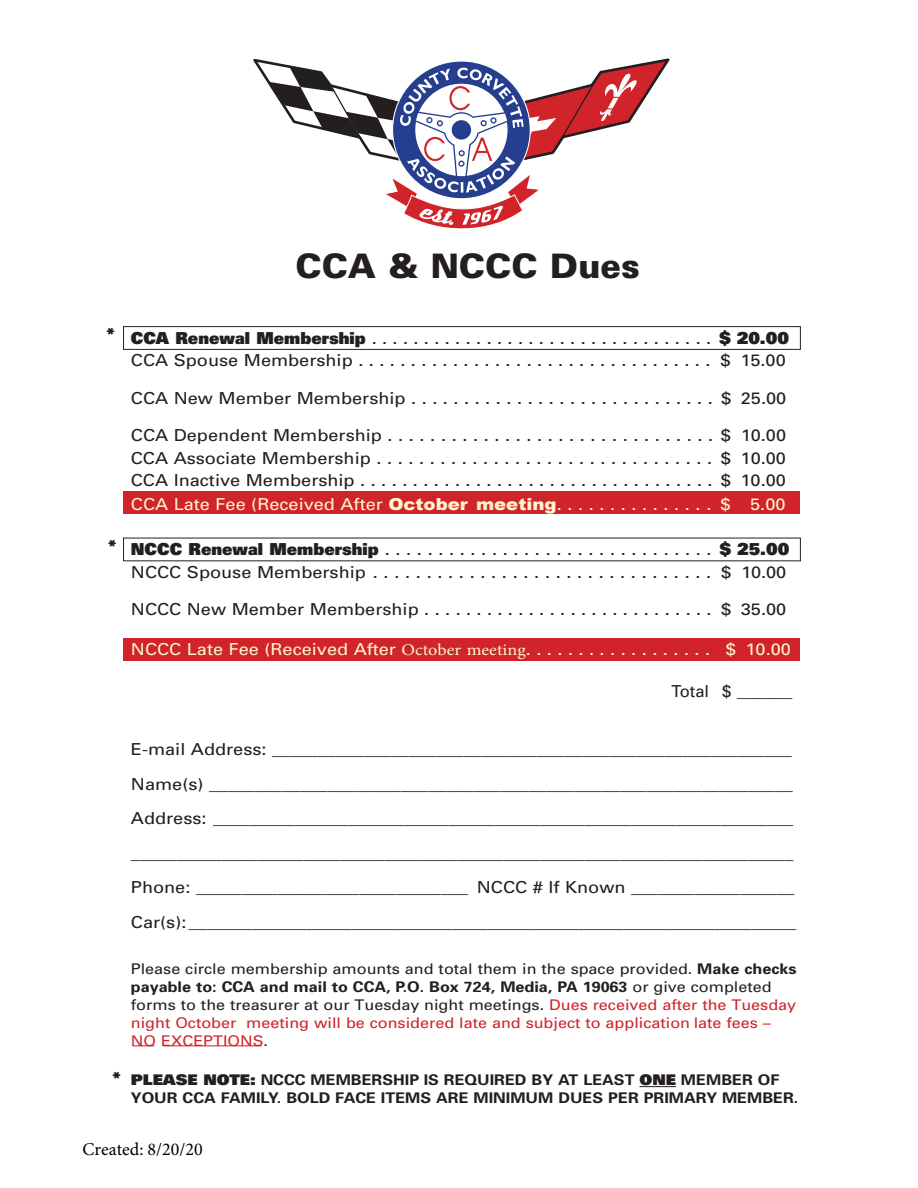
<style>
.page{position:relative;width:918px;height:1188px;background:#fff}
.page>*{position:absolute;margin:0;border:0;box-sizing:border-box;transform-origin:0 0}
.t1{font:900 33.75px "Univers";color:#231f20}
.t2{font:900 21px "Univers";color:#231f20;scale:1.1 1}
.t3{font:18px "Minion Pro";color:#000}
.t4{font:16.5px/34.5px "Univers";color:#231f20;scale:1.1 1}
.t5{font:16.5px "Univers";color:#fef4cf;scale:1.1 1}
.t6{font:900 16.5px "Univers";color:#231f20}
.t7{font:14.7px/17.9px "Univers";color:#231f20;scale:1.1 1}
.t8{font:700 14.7px/18px "Univers";color:#231f20;scale:1.1 1}
.s1{font-weight:900}
.s2{font-family:"Arial";font-weight:900}
.s3{font-family:"Minion Pro"}
.s4{font-weight:400}
.s5{font-weight:700}
.s6{color:#d1232a}
</style>
<div class="page">
<div style="left:124px;top:637px;width:676px;height:23px;background:#d1232a"></div>
<div style="left:124px;top:491px;width:676px;height:23px;background:#d1232a"></div>
<svg style="left:253px;top:58px;width:416px;height:171px"></svg>
<div style="left:452px;top:120px;width:19px;height:20px;background:#253f8e;border-radius:50%"></div>
<hr style="left:163px;top:1045px;width:98px;height:1px;background:#d1232a">
<svg style="left:133px;top:1045px;width:21px;height:1px"></svg>
<hr style="left:640px;top:1086px;width:36px;height:1px;background:#231f20">
<div style="left:123px;top:326px;width:678px;height:24px;border:1px solid #231f20"></div>
<h1 class="t1" style="left:295px;top:245px;width:346px">CCA &amp; NCCC Dues</h1>
<p class="t2" style="left:106px;top:322px;width:10px">*</p>
<p class="t2" style="left:108px;top:533px;width:10px">*</p>
<p class="t4" style="left:131px;top:327px;width:600px;line-height:22.5px"><span class="s1">CCA Renewal Membership</span>................................. <span class="s1">$20.00<br></span>CCA Spouse Membership . . . . . . . . . . . . . . . . . . . . . . . . . . . . . . . . . . $ 15.00</p>
<p class="t4" style="left:131px;top:381px;width:597px">CCA New Member Membership . . . . . . . . . . . . . . . . . . . . . . . . . . . . . $ 25.00</p>
<p class="t4" style="left:131px;top:424px;width:597px;line-height:22.5px;text-align:justify">CCA Dependent Membership . . . . . . . . . . . . . . . . . . . . . . . . . . . . . . . $ 10.00<br>CCA Associate Membership . . . . . . . . . . . . . . . . . . . . . . . . . . . . . . . . $ 10.00<br>CCA Inactive Membership . . . . . . . . . . . . . . . . . . . . . . . . . . . . . . . . . . $ 10.00</p>
<p class="t5" style="left:131px;top:495px;width:597px">CCA Late Fee (Received After <span class="s2">October meeting</span>. . . . . . . . . . . . . . . $ 5.00</p>
<p class="t4" style="left:131px;top:538px;width:600px;line-height:22.5px"><span class="s1">NCCC Renewal Membership</span>............................... <span class="s1">$25.00<br></span>NCCC Spouse Membership . . . . . . . . . . . . . . . . . . . . . . . . . . . . . . . . $ 10.00</p>
<p class="t4" style="left:131px;top:592px;width:597px">NCCC New Member Membership . . . . . . . . . . . . . . . . . . . . . . . . . . . . $ 35.00</p>
<p class="t5" style="left:131px;top:639px;width:602px">NCCC Late Fee (Received After <span class="s3">October meeting</span>. . . . . . . . . . . . . . . . . . $ 10.00</p>
<p class="t6" style="left:672px;top:680px;width:122px"><span class="s4">Total $</span> _______</p>
<p class="t2" style="left:112px;top:1066px;width:10px">*</p>
<p class="t4" style="left:131px;top:732px;width:606px">E-mail Address: _________________________________________________________ Name(s) ________________________________________________________________ Address: ________________________________________________________________ _________________________________________________________________________ Phone: ______________________________ NCCC # If Known __________________ Car(s): ___________________________________________________________________</p>
<p class="t7" style="left:131px;top:960px;width:607px">Please circle membership amounts and total them in the space provided. <span class="s5">Make checks payable to: CCA and mail to CCA, P.O. Box 724, Media, PA 19063</span> or give completed forms to the treasurer at our Tuesday night meetings. <span class="s6">Dues received after the Tuesday night October meeting will be considered late and subject to application late fees – NO EXCEPTIONS</span>.</p>
<p class="t8" style="left:131px;top:1071px;width:608px"><span class="s1">PLEASE NOTE:</span> NCCC MEMBERSHIP IS REQUIRED BY AT LEAST <span class="s1">ONE</span> MEMBER OF<br>YOUR CCA FAMILY. BOLD FACE ITEMS ARE MINIMUM DUES PER PRIMARY MEMBER.</p>
<p class="t3" style="left:83px;top:1137px;width:122px">Created: 8/20/20</p>
</div>
